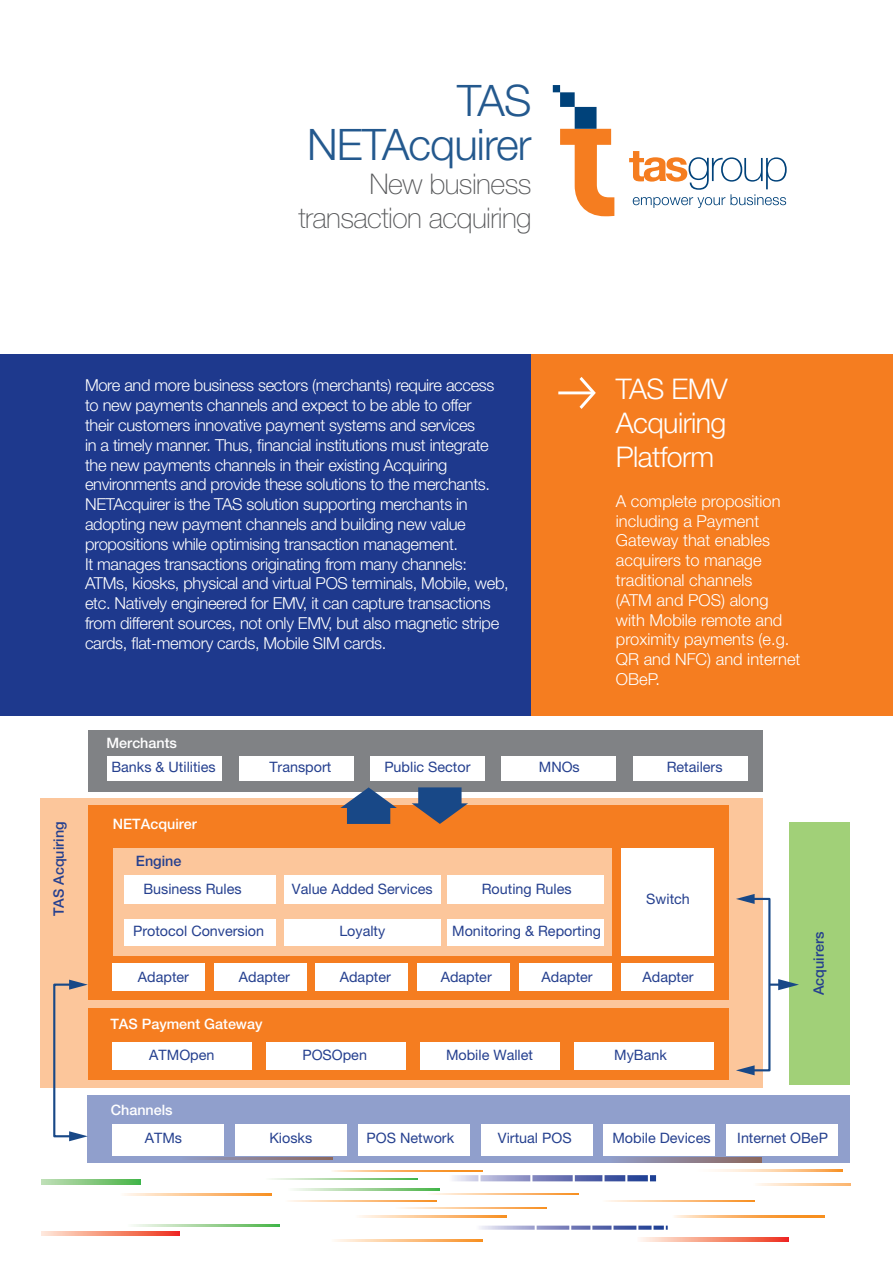
<style>
.page{position:relative;width:893px;height:1263px;background:#fff}
.page>*{position:absolute;margin:0;border:0;box-sizing:border-box;transform-origin:0 0}
.t1{font:300 43.5px/43.5px "Helvetica Neue LT Std";letter-spacing:-.02em;color:#24598e;text-align:right}
.t2{font:100 28.5px/34.2px "Helvetica Neue LT Std";letter-spacing:-.02em;color:#58595b;text-align:right}
.t3{font:300 28.5px/34.2px "Helvetica Neue LT Std";letter-spacing:-.02em;color:#fff;text-align:justify}
.t4{font:300 16.5px/19.8px "Helvetica Neue LT Std";letter-spacing:-.02em;color:#fff}
.t5{font:300 16.5px/19.8px "Helvetica Neue LT Std";color:#fff}
.t6{font:14.4px "Helvetica Neue LT Std";color:#25408f}
.t7{font:500 14.4px "Helvetica Neue LT Std";color:#fff}
.t8{font:500 14.4px "Helvetica Neue LT Std";color:#25408f}
</style>
<div class="page">
<div style="left:0;top:354px;width:531px;height:361px;background:#1e398d"></div>
<div style="left:531px;top:354px;width:362px;height:361px;background:#f57d20"></div>
<svg style="left:712px;top:1170px;width:130px;height:1px"></svg>
<svg style="left:757px;top:1184px;width:93px;height:1px"></svg>
<svg style="left:606px;top:1200px;width:148px;height:1px"></svg>
<svg style="left:674px;top:1216px;width:150px;height:1px"></svg>
<svg style="left:332px;top:1170px;width:150px;height:2px"></svg>
<svg style="left:334px;top:1240px;width:148px;height:1px"></svg>
<svg style="left:271px;top:1178px;width:146px;height:2px"></svg>
<svg style="left:133px;top:1224px;width:146px;height:3px"></svg>
<svg style="left:41px;top:1180px;width:100px;height:5px"></svg>
<svg style="left:288px;top:1200px;width:149px;height:1px"></svg>
<svg style="left:359px;top:1216px;width:148px;height:1px"></svg>
<svg style="left:640px;top:1237px;width:148px;height:4px"></svg>
<svg style="left:41px;top:1232px;width:139px;height:3px"></svg>
<svg style="left:293px;top:1189px;width:147px;height:1px"></svg>
<svg style="left:124px;top:1193px;width:148px;height:3px"></svg>
<svg style="left:399px;top:1207px;width:147px;height:1px"></svg>
<svg style="left:430px;top:1193px;width:148px;height:1px"></svg>
<svg style="left:479px;top:1225px;width:189px;height:5px"></svg>
<svg style="left:452px;top:1175px;width:204px;height:6px"></svg>
<svg style="left:553px;top:85px;width:234px;height:131px"></svg>
<div style="left:40px;top:798px;width:722px;height:290px;background:#fcc69b"></div>
<div style="left:789px;top:822px;width:61px;height:263px;background:#a1d078"></div>
<div style="left:88px;top:805px;width:641px;height:195px;background:#f57d20"></div>
<div style="left:88px;top:1008px;width:641px;height:72px;background:#f57d20"></div>
<div style="left:88px;top:731px;width:674px;height:61px;background:#808285"></div>
<div style="left:88px;top:1095px;width:762px;height:68px;background:#909fcc"></div>
<svg style="left:412px;top:787px;width:56px;height:37px"></svg>
<svg style="left:340px;top:787px;width:57px;height:37px"></svg>
<div style="left:108px;top:756px;width:114px;height:25px;background:#fff"></div>
<div style="left:239px;top:756px;width:114px;height:25px;background:#fff"></div>
<div style="left:370px;top:756px;width:114px;height:25px;background:#fff"></div>
<div style="left:502px;top:756px;width:114px;height:25px;background:#fff"></div>
<div style="left:633px;top:756px;width:114px;height:25px;background:#fff"></div>
<div style="left:113px;top:848px;width:498px;height:108px;background:#fcc69b"></div>
<div style="left:621px;top:848px;width:92px;height:108px;background:#fff"></div>
<div style="left:124px;top:875px;width:152px;height:29px;background:#fff"></div>
<div style="left:124px;top:919px;width:152px;height:27px;background:#fff"></div>
<div style="left:284px;top:875px;width:156px;height:29px;background:#fff"></div>
<div style="left:284px;top:919px;width:156px;height:27px;background:#fff"></div>
<div style="left:447px;top:875px;width:157px;height:29px;background:#fff"></div>
<div style="left:447px;top:919px;width:157px;height:27px;background:#fff"></div>
<div style="left:112px;top:964px;width:92px;height:27px;background:#fff"></div>
<div style="left:214px;top:964px;width:92px;height:27px;background:#fff"></div>
<div style="left:316px;top:964px;width:92px;height:27px;background:#fff"></div>
<div style="left:418px;top:964px;width:92px;height:27px;background:#fff"></div>
<div style="left:519px;top:964px;width:92px;height:27px;background:#fff"></div>
<div style="left:621px;top:964px;width:92px;height:27px;background:#fff"></div>
<div style="left:112px;top:1042px;width:139px;height:27px;background:#fff"></div>
<div style="left:266px;top:1042px;width:139px;height:27px;background:#fff"></div>
<div style="left:420px;top:1042px;width:139px;height:27px;background:#fff"></div>
<div style="left:574px;top:1042px;width:139px;height:27px;background:#fff"></div>
<div style="left:112px;top:1124px;width:111px;height:32px;background:#fff"></div>
<div style="left:235px;top:1124px;width:111px;height:32px;background:#fff"></div>
<div style="left:358px;top:1124px;width:111px;height:32px;background:#fff"></div>
<div style="left:481px;top:1124px;width:111px;height:32px;background:#fff"></div>
<div style="left:604px;top:1124px;width:111px;height:32px;background:#fff"></div>
<div style="left:727px;top:1124px;width:111px;height:32px;background:#fff"></div>
<div style="left:750px;top:898px;width:20px;height:173px;border:2px solid #184887"></div>
<svg style="left:736px;top:894px;width:19px;height:10px"></svg>
<svg style="left:736px;top:1065px;width:19px;height:10px"></svg>
<div style="left:53px;top:983px;width:21px;height:154px;border:2px solid #184887"></div>
<svg style="left:69px;top:1131px;width:19px;height:10px"></svg>
<svg style="left:69px;top:980px;width:19px;height:10px"></svg>
<svg style="left:769px;top:979px;width:30px;height:11px"></svg>
<h1 class="t1" style="left:307px;top:78px;width:226px">TAS<br>NETAcquirer</h1>
<h2 class="t2" style="left:298px;top:167px;width:235px">New business transaction acquiring</h2>
<p class="t4" style="left:85px;top:375px;width:425px">More and more business sectors (merchants) require access to new payments channels and expect to be able to offer<br>their customers innovative payment systems and services<br>in a timely manner. Thus, financial institutions must integrate the new payments channels in their existing Acquiring environments and provide these solutions to the merchants.<br>NETAcquirer is the TAS solution supporting merchants in adopting new payment channels and building new value propositions while optimising transaction management.<br>It manages transactions originating from many channels:<br>ATMs, kiosks, physical and virtual POS terminals, Mobile, web, etc. Natively engineered for EMV, it can capture transactions from different sources, not only EMV, but also magnetic stripe cards, flat-memory cards, Mobile SIM cards.</p>
<h2 class="t3" style="left:616px;top:371px;width:113px">TAS EMV Acquiring Platform</h2>
<p class="t5" style="left:616px;top:491px;width:186px">A complete proposition including a Payment<br>Gateway that enables acquirers to manage traditional channels<br>(ATM and POS) along with Mobile remote and proximity payments (e.g.<br>QR and NFC) and internet<br>OBeP.</p>
<p class="t8" style="left:50px;top:916px;width:96px;rotate:-90deg">TAS Acquiring</p>
<p class="t7" style="left:107px;top:735px;width:72px">Merchants</p>
<p class="t6" style="left:111px;top:758px;width:106px">Banks &amp; Utilities</p>
<p class="t7" style="left:113px;top:815px;width:86px">NETAcquirer</p>
<p class="t8" style="left:136px;top:852px;width:47px">Engine</p>
<p class="t6" style="left:269px;top:758px;width:63px">Transport</p>
<p class="t6" style="left:384px;top:758px;width:88px">Public Sector</p>
<p class="t6" style="left:539px;top:758px;width:42px">MNOs</p>
<p class="t6" style="left:667px;top:758px;width:57px">Retailers</p>
<p class="t6" style="left:143px;top:881px;width:100px">Business Rules</p>
<p class="t6" style="left:292px;top:881px;width:142px">Value Added Services</p>
<p class="t6" style="left:482px;top:881px;width:91px">Routing Rules</p>
<p class="t6" style="left:339px;top:922px;width:48px">Loyalty</p>
<p class="t6" style="left:452px;top:922px;width:150px">Monitoring &amp; Reporting</p>
<p class="t6" style="left:646px;top:890px;width:45px">Switch</p>
<p class="t6" style="left:133px;top:922px;width:133px">Protocol Conversion</p>
<p class="t6" style="left:138px;top:968px;width:53px">Adapter</p>
<p class="t6" style="left:239px;top:968px;width:53px">Adapter</p>
<p class="t6" style="left:340px;top:968px;width:53px">Adapter</p>
<p class="t6" style="left:441px;top:968px;width:53px">Adapter</p>
<p class="t6" style="left:542px;top:968px;width:53px">Adapter</p>
<p class="t6" style="left:642px;top:968px;width:53px">Adapter</p>
<p class="t7" style="left:110px;top:1015px;width:154px">TAS Payment Gateway</p>
<p class="t6" style="left:149px;top:1046px;width:67px">ATMOpen</p>
<p class="t6" style="left:302px;top:1046px;width:66px">POSOpen</p>
<p class="t6" style="left:446px;top:1046px;width:88px">Mobile Wallet</p>
<p class="t6" style="left:614px;top:1046px;width:54px">MyBank</p>
<p class="t7" style="left:111px;top:1101px;width:63px">Channels</p>
<p class="t8" style="left:810px;top:995px;width:65px;rotate:-90deg">Acquirers</p>
<p class="t6" style="left:145px;top:1130px;width:39px">ATMs</p>
<p class="t6" style="left:269px;top:1130px;width:44px">Kiosks</p>
<p class="t6" style="left:367px;top:1130px;width:89px">POS Network</p>
<p class="t6" style="left:498px;top:1130px;width:75px">Virtual POS</p>
<p class="t6" style="left:612px;top:1130px;width:100px">Mobile Devices</p>
<p class="t6" style="left:737px;top:1130px;width:92px">Internet OBeP</p>
</div>
